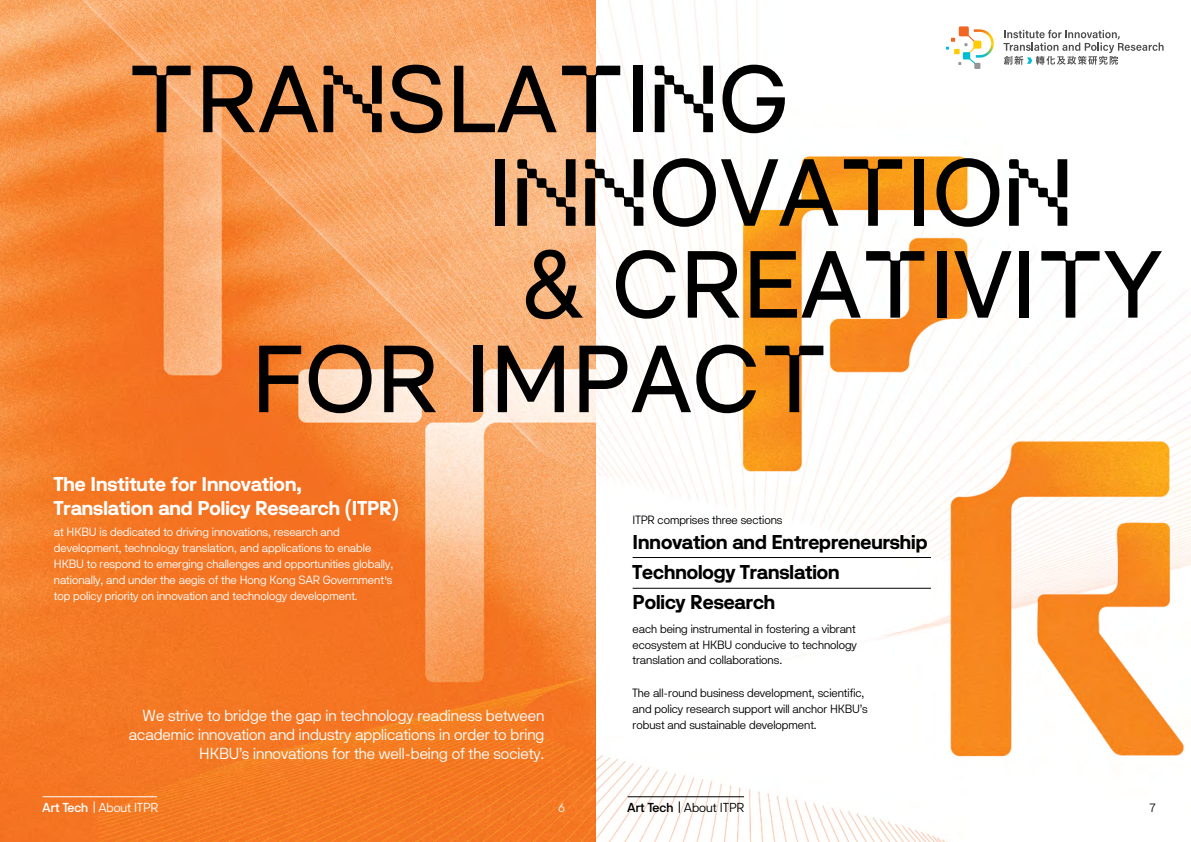
<style>
.page{position:relative;width:1191px;height:842px;background:#fff}
.page>*{position:absolute;margin:0;border:0;box-sizing:border-box;transform-origin:0 0}
.t1{font:95px "RM Neue TRIAL";color:#000}
.t2{font:700 20px/30px "Magnetik";color:#000}
.t3{font:700 20px/24px "Magnetik";color:#fff}
.t4{font:300 16px/19px "Magnetik";color:#fff;text-align:right}
.t5{font:300 13px "Magnetik";color:#fff}
.t6{font:300 13px "Magnetik";color:#000}
.t7{font:300 12px/16px "Magnetik";color:#fff}
.t8{font:300 12px/16px "Magnetik";color:#000;text-align:justify}
.t9{font:12px "Helvetica";color:#fff}
.s1{font-family:"Gridular"}
.s2{font-family:"Helvetica"}
.s3{font-weight:500}
</style>
<div class="page">
<img style="left:0;top:0;width:1191px;height:842px">
<hr style="left:43px;top:796px;width:114px;height:1px;background:#fff">
<svg style="left:94px;top:801px;width:1px;height:12px"></svg>
<hr style="left:632px;top:557px;width:299px;height:1px;background:#000">
<hr style="left:632px;top:588px;width:299px;height:1px;background:#000">
<hr style="left:627px;top:796px;width:117px;height:1px;background:#000">
<svg style="left:679px;top:801px;width:1px;height:12px"></svg>
<div style="left:958px;top:26px;width:10px;height:10px;background:#f26522;border-radius:2px"></div>
<svg style="left:946px;top:29px;width:47px;height:40px"></svg>
<svg style="left:1003px;top:30px;width:160px;height:35px"></svg>
<h1 class="t1" style="left:128px;top:64px;width:663px"><span class="s1">T</span>RA<span class="s1">N</span>SLA<span class="s1">T</span>I<span class="s1">N</span>G</h1>
<h1 class="t1" style="left:488px;top:157px;width:586px">I<span class="s1">NN</span>OVA<span class="s1">T</span>IO<span class="s1">N</span></h1>
<h1 class="t1" style="left:522px;top:249px;width:641px"><span class="s2">&amp;</span> CREA<span class="s1">T</span>IVI<span class="s1">T</span>Y</h1>
<h1 class="t1" style="left:251px;top:344px;width:578px">FOR IMPAC<span class="s1">T</span></h1>
<h2 class="t3" style="left:54px;top:472px;width:346px">The Institute for Innovation,<br>Translation and Policy Research (ITPR)</h2>
<p class="t7" style="left:54px;top:524px;width:341px">at HKBU is dedicated to driving innovations, research and development, technology translation, and applications to enable HKBU to respond to emerging challenges and opportunities globally, nationally, and under the aegis of the Hong Kong SAR Government s top policy priority on innovation and technology development.</p>
<p class="t9" style="left:384px;top:571px;width:4px">'</p>
<h3 class="t4" style="left:129px;top:706px;width:417px">We strive to bridge the gap in technology readiness between academic innovation and industry applications in order to bring<br>HKBU’s innovations for the well-being of the society.</h3>
<p class="t8" style="left:632px;top:512px;width:151px">ITPR comprises three sections</p>
<h2 class="t2" style="left:632px;top:527px;width:296px">Innovation and Entrepreneurship<br>Technology Translation<br>Policy Research</h2>
<p class="t8" style="left:632px;top:620px;width:226px">each being instrumental in fostering a vibrant ecosystem at HKBU conducive to technology translation and collaborations.</p>
<p class="t8" style="left:632px;top:684px;width:236px;text-align:left">The all-round business development, scientific, and policy research support will anchor HKBU’s robust and sustainable development.</p>
<p class="t5" style="left:43px;top:799px;width:117px"><span class="s3">Art Tech</span> About ITPR</p>
<p class="t7" style="left:558px;top:800px;width:8px">6</p>
<p class="t6" style="left:627px;top:799px;width:118px"><span class="s3">Art Tech</span> About ITPR</p>
<p class="t8" style="left:1149px;top:800px;width:8px">7</p>
</div>
